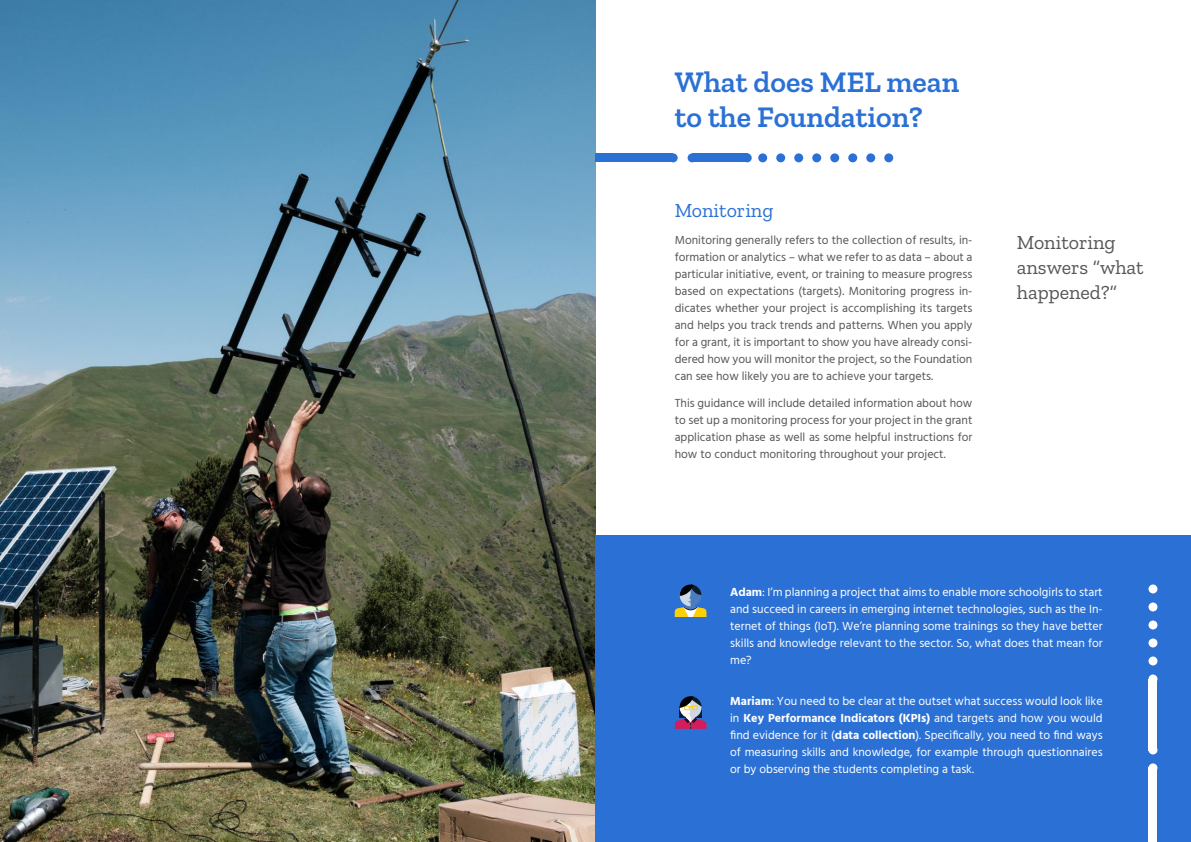
<style>
.page{position:relative;width:1191px;height:842px;background:#fff}
.page>*{position:absolute;margin:0;border:0;box-sizing:border-box;transform-origin:0 0}
.t1{font:600 30px/35px "Zilla Slab";color:#2b71d5}
.t2{font:20px/25px "Zilla Slab";color:#565656}
.t3{font:20px "Zilla Slab";color:#2b71d5}
.t4{font:12px/17px "Hind";color:#565656;text-align:justify}
.t5{font:12px/17px "Hind";color:#fff;text-align:justify}
.s1{font-weight:700}
</style>
<div class="page">
<img style="left:0;top:0;width:595px;height:842px">
<div style="left:687px;top:153px;width:9px;height:9px;background:#2b71d5;border-radius:50%"></div>
<div style="left:692px;top:153px;width:55px;height:9px;background:#2b71d5"></div>
<div style="left:742px;top:153px;width:9px;height:9px;background:#2b71d5;border-radius:50%"></div>
<div style="left:884px;top:153px;width:9px;height:9px;background:#2b71d5;border-radius:50%"></div>
<div style="left:866px;top:153px;width:9px;height:9px;background:#2b71d5;border-radius:50%"></div>
<div style="left:848px;top:153px;width:9px;height:9px;background:#2b71d5;border-radius:50%"></div>
<div style="left:830px;top:153px;width:9px;height:9px;background:#2b71d5;border-radius:50%"></div>
<div style="left:812px;top:153px;width:9px;height:9px;background:#2b71d5;border-radius:50%"></div>
<div style="left:794px;top:153px;width:9px;height:9px;background:#2b71d5;border-radius:50%"></div>
<div style="left:776px;top:153px;width:9px;height:9px;background:#2b71d5;border-radius:50%"></div>
<div style="left:758px;top:153px;width:9px;height:9px;background:#2b71d5;border-radius:50%"></div>
<div style="left:595px;top:153px;width:78px;height:9px;background:#2b71d5"></div>
<div style="left:668px;top:153px;width:9px;height:9px;background:#2b71d5;border-radius:50%"></div>
<div style="left:595px;top:535px;width:596px;height:307px;background:#2b71d5"></div>
<svg style="left:674px;top:584px;width:32px;height:33px"></svg>
<svg style="left:674px;top:696px;width:32px;height:33px"></svg>
<div style="left:1148px;top:584px;width:9px;height:9px;background:#fff;border-radius:50%"></div>
<div style="left:1148px;top:602px;width:9px;height:9px;background:#fff;border-radius:50%"></div>
<div style="left:1148px;top:620px;width:9px;height:9px;background:#fff;border-radius:50%"></div>
<div style="left:1148px;top:638px;width:9px;height:9px;background:#fff;border-radius:50%"></div>
<div style="left:1148px;top:656px;width:9px;height:9px;background:#fff;border-radius:50%"></div>
<div style="left:1148px;top:674px;width:9px;height:9px;background:#fff;border-radius:50%"></div>
<div style="left:1148px;top:679px;width:9px;height:71px;background:#fff"></div>
<div style="left:1148px;top:745px;width:9px;height:9px;background:#fff;border-radius:50%"></div>
<div style="left:1148px;top:768px;width:9px;height:74px;background:#fff"></div>
<div style="left:1148px;top:763px;width:9px;height:9px;background:#fff;border-radius:50%"></div>
<h1 class="t1" style="left:674px;top:65px;width:286px">What does MEL mean to the Foundation?</h1>
<h2 class="t3" style="left:674px;top:199px;width:100px">Monitoring</h2>
<p class="t4" style="left:674px;top:232px;width:299px">Monitoring generally refers to the collection of results, in&shy;formation or analytics – what we refer to as data – about a particular initiative, event, or training to measure progress based on expectations (targets). Monitoring progress in&shy;dicates whether your project is accomplishing its targets and helps you track trends and patterns. When you apply for a grant, it is important to show you have already consi&shy;dered how you will monitor the project, so the Foundation can see how likely you are to achieve your targets.</p>
<p class="t4" style="left:674px;top:395px;width:299px">This guidance will include detailed information about how to set up a monitoring process for your project in the grant application phase as well as some helpful instructions for how to conduct monitoring throughout your project.</p>
<h2 class="t2" style="left:1016px;top:230px;width:128px">Monitoring answers “what happened?”</h2>
<p class="t5" style="left:730px;top:584px;width:374px"><span class="s1">Adam</span>: I’m planning a project that aims to enable more schoolgirls to start and succeed in careers in emerging internet technologies, such as the In&shy;ternet of things (IoT). We’re planning some trainings so they have better skills and knowledge relevant to the sector. So, what does that mean for me?</p>
<p class="t5" style="left:730px;top:693px;width:374px"><span class="s1">Mariam</span>: You need to be clear at the outset what success would look like in <span class="s1">Key Performance Indicators (KPIs)</span> and targets and how you would find evidence for it (<span class="s1">data collection</span>). Specifically, you need to find ways of measuring skills and knowledge, for example through questionnaires or by observing the students completing a task.</p>
</div>
